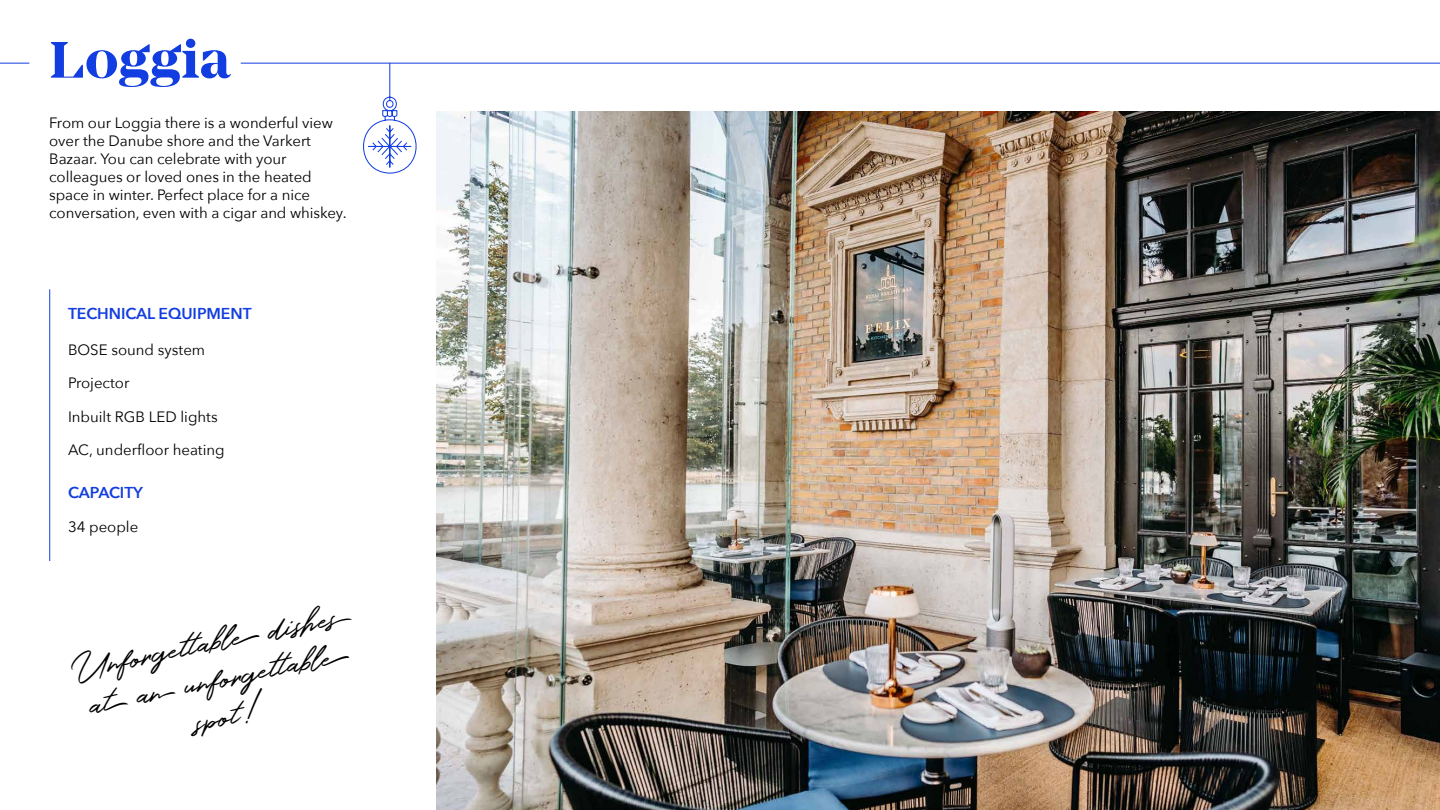
<style>
.page{position:relative;width:1440px;height:810px;background:#fff}
.page>*{position:absolute;margin:0;border:0;box-sizing:border-box;transform-origin:0 0}
.t1{font:700 53.25px "Mirador";color:#123de0}
.t2{font:39.97px/37.8px "Holland";color:#000;text-align:center}
.t3{font:600 15.75px "Avenir Next";letter-spacing:-.005em;color:#123de0}
.t4{font:15px/18px "Avenir Next";letter-spacing:-.005em;color:#000}
</style>
<div class="page">
<img style="left:436px;top:112px;width:1004px;height:697px">
<hr style="left:241px;top:63px;width:1199px;height:1px;background:#123de0">
<svg style="left:0;top:63px;width:29px;height:1px"></svg>
<hr style="left:49px;top:289px;width:1px;height:272px;background:#123de0">
<svg style="left:354px;top:62px;width:71px;height:112px"></svg>
<h1 class="t1" style="left:50px;top:28px;width:183px">Loggia</h1>
<p class="t4" style="left:49px;top:113px;width:299px">From our Loggia there is a wonderful view over the Danube shore and the Varkert Bazaar. You can celebrate with your colleagues or loved ones in the heated space in winter. Perfect place for a nice conversation, even with a cigar and whiskey.</p>
<p class="t3" style="left:68px;top:300px;width:185px">TECHNICAL EQUIPMENT</p>
<p class="t4" style="left:68px;top:340px;width:139px">BOSE sound system</p>
<p class="t4" style="left:68px;top:374px;width:63px">Projector</p>
<p class="t4" style="left:68px;top:407px;width:151px">Inbuilt RGB LED lights</p>
<p class="t4" style="left:68px;top:441px;width:158px">AC, underfloor heating</p>
<p class="t3" style="left:68px;top:479px;width:76px">CAPACITY</p>
<p class="t4" style="left:68px;top:517px;width:72px">34 people</p>
<h2 class="t2" style="left:68px;top:649px;width:273px;rotate:-11deg">Unforgett able dishes at an unforgett able spot!</h2>
</div>
